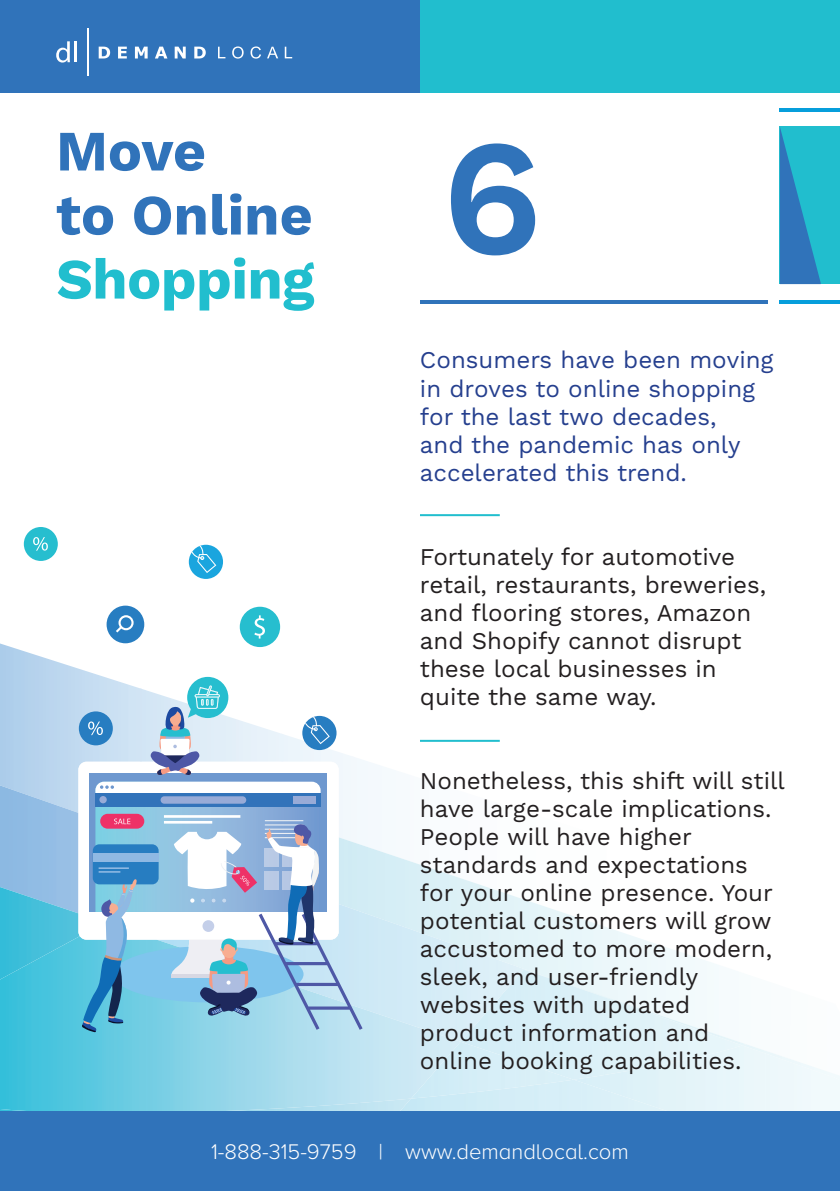
<style>
.page{position:relative;width:840px;height:1191px;background:#fff}
.page>*{position:absolute;margin:0;border:0;box-sizing:border-box;transform-origin:0 0}
.t1{font:600 164.6px "Work Sans";color:#3073ba}
.t2{font:700 57px/64px "Work Sans";color:#3073ba}
.t3{font:700 57px "Work Sans";letter-spacing:-.01em;color:#21bece}
.t4{font:24px/28px "Work Sans";color:#231f20}
.t5{font:24px/28px "Work Sans";color:#253f8e}
.t6{font:300 22px "Proxima Nova A";color:#fff}
</style>
<div class="page">
<div style="left:0;top:0;width:420px;height:92px;background:#3073ba"></div>
<div style="left:420px;top:0;width:419px;height:92px;background:#21bece"></div>
<hr style="left:420px;top:514px;width:79px;height:2px;background:#21bece">
<hr style="left:420px;top:740px;width:79px;height:2px;background:#21bece">
<img style="left:0;top:643px;width:140px;height:142px">
<img style="left:283px;top:733px;width:70px;height:91px">
<img style="left:140px;top:688px;width:143px;height:73px">
<img style="left:0;top:785px;width:78px;height:102px">
<img style="left:362px;top:837px;width:357px;height:132px">
<img style="left:362px;top:904px;width:212px;height:65px">
<img style="left:0;top:887px;width:79px;height:49px">
<img style="left:0;top:936px;width:460px;height:175px">
<img style="left:382px;top:1079px;width:344px;height:32px">
<div style="left:410px;top:1041px;width:163px;height:57px;background:#d6eef7"></div>
<div style="left:113px;top:946px;width:190px;height:56px;background:#7fc5ed;border-radius:50%"></div>
<div style="left:78px;top:761px;width:260px;height:178px;background:#fff;border-radius:8px"></div>
<div style="left:89px;top:773px;width:238px;height:139px;background:#6e98cf"></div>
<img style="left:95px;top:806px;width:225px;height:106px">
<svg style="left:95px;top:781px;width:225px;height:12px;background:#f3f7fb"></svg>
<div style="left:302px;top:716px;width:34px;height:34px;background:#277dc1;border-radius:50%"></div>
<svg style="left:305px;top:716px;width:24px;height:28px"></svg>
<div style="left:189px;top:545px;width:34px;height:34px;background:#1aa5de;border-radius:50%"></div>
<svg style="left:191px;top:545px;width:25px;height:28px"></svg>
<div style="left:187px;top:677px;width:41px;height:41px;background:#26becf;border-radius:50%"></div>
<div style="left:240px;top:607px;width:40px;height:40px;background:#26becf;border-radius:50%"></div>
<svg style="left:254px;top:615px;width:11px;height:23px"></svg>
<div style="left:106px;top:605px;width:38px;height:38px;background:#277dc1;border-radius:50%"></div>
<svg style="left:116px;top:615px;width:17px;height:17px"></svg>
<div style="left:79px;top:711px;width:34px;height:34px;background:#277dc1;border-radius:50%"></div>
<svg style="left:88px;top:721px;width:15px;height:14px"></svg>
<div style="left:24px;top:527px;width:34px;height:34px;background:#26becf;border-radius:50%"></div>
<svg style="left:33px;top:537px;width:15px;height:13px"></svg>
<div style="left:95px;top:793px;width:225px;height:13px;background:#3273ba"></div>
<div style="left:99px;top:796px;width:8px;height:7px;background:#98abd7;border-radius:50%"></div>
<div style="left:160px;top:796px;width:86px;height:7px;background:#98abd7;border-radius:4px"></div>
<div style="left:293px;top:796px;width:22px;height:7px;background:#98abd7"></div>
<hr style="left:164px;top:815px;width:76px;height:2px;background:#fff">
<hr style="left:164px;top:821px;width:48px;height:2px;background:#fff">
<div style="left:93px;top:844px;width:65px;height:40px;background:#277dc1;border-radius:6px"></div>
<svg style="left:82px;top:878px;width:55px;height:154px"></svg>
<div style="left:93px;top:853px;width:65px;height:9px;background:#8fb9e3"></div>
<hr style="left:99px;top:867px;width:30px;height:2px;background:#8fb9e3">
<svg style="left:99px;top:871px;width:21px;height:1px"></svg>
<hr style="left:265px;top:820px;width:38px;height:1px;background:#eff2f5">
<div style="left:100px;top:813px;width:44px;height:15px;background:#ee3167;border-radius:7px"></div>
<svg style="left:114px;top:818px;width:16px;height:6px"></svg>
<svg style="left:171px;top:824px;width:191px;height:205px"></svg>
<svg style="left:150px;top:685px;width:70px;height:90px"></svg>
<div style="left:0;top:1111px;width:839px;height:80px;background:#3073ba"></div>
<div style="left:779px;top:127px;width:60px;height:157px;background:#21bece"></div>
<svg style="left:780px;top:127px;width:40px;height:157px"></svg>
<hr style="left:420px;top:300px;width:347px;height:3px;background:#3073ba">
<hr style="left:779px;top:300px;width:60px;height:3px;background:#069edb">
<hr style="left:779px;top:108px;width:60px;height:3px;background:#069edb">
<svg style="left:56px;top:41px;width:14px;height:22px"></svg>
<hr style="left:74px;top:41px;width:3px;height:21px;background:#fff">
<hr style="left:87px;top:29px;width:1px;height:47px;background:#fff">
<svg style="left:99px;top:47px;width:11px;height:11px"></svg>
<svg style="left:118px;top:47px;width:9px;height:11px"></svg>
<svg style="left:135px;top:47px;width:12px;height:11px"></svg>
<svg style="left:155px;top:47px;width:12px;height:11px"></svg>
<svg style="left:174px;top:47px;width:12px;height:11px"></svg>
<svg style="left:194px;top:47px;width:12px;height:11px"></svg>
<svg style="left:218px;top:47px;width:7px;height:11px"></svg>
<svg style="left:232px;top:46px;width:11px;height:13px"></svg>
<svg style="left:250px;top:46px;width:11px;height:13px"></svg>
<svg style="left:267px;top:47px;width:11px;height:11px"></svg>
<svg style="left:284px;top:47px;width:8px;height:11px"></svg>
<h2 class="t2" style="left:56px;top:122px;width:258px">Move<br>to Online</h2>
<h2 class="t3" style="left:56px;top:246px;width:260px">Shopping</h2>
<h1 class="t1" style="left:441px;top:102px;width:103px">6</h1>
<p class="t5" style="left:420px;top:347px;width:355px">Consumers have been moving in droves to online shopping for the last two decades,<br>and the pandemic has only accelerated this trend.</p>
<p class="t4" style="left:420px;top:543px;width:347px">Fortunately for automotive retail, restaurants, breweries, and flooring stores, Amazon and Shopify cannot disrupt these local businesses in quite the same way.</p>
<p class="t4" style="left:420px;top:767px;width:366px">Nonetheless, this shift will still have large-scale implications.<br>People will have higher standards and expectations for your online presence. Your potential customers will grow accustomed to more modern, sleek, and user-friendly websites with updated product information and online booking capabilities.</p>
<p class="t6" style="left:211px;top:1139px;width:419px">1-888-315-9759 | www.demandlocal.com</p>
</div>
